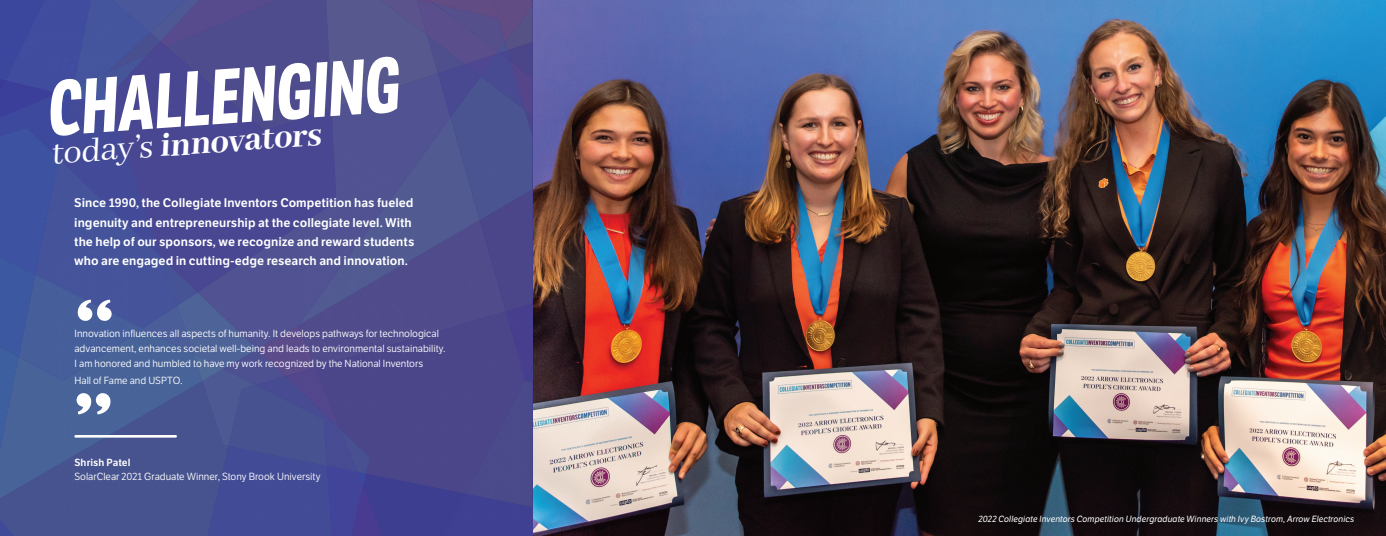
<style>
.page{position:relative;width:1386px;height:536px;background:#fff}
.page>*{position:absolute;margin:0;border:0;box-sizing:border-box;transform-origin:0 0}
.t1{font:700 75.51px "LFT Etica Compressed";color:#fff}
.t2{font:800 36.57px "Abhaya Libre";color:#fff}
.t3{font:12.25px/19.2px "LFT Etica SB";color:#fff}
.t4{font:10.06px/14.9px "LFT Etica";color:#fff}
.t5{font:italic 8.75px "LFT Etica";letter-spacing:.005em;color:#fff}
.s1{font-weight:400}
.s2{font-family:"LFT Etica SB"}
</style>
<div class="page">
<img style="left:532px;top:0;width:854px;height:536px">
<img style="left:532px;top:101px;width:129px;height:435px">
<svg style="left:0;top:0;width:532px;height:536px;background:#4a4f92"></svg>
<p class="t1" style="left:43px;top:64px;width:354px;rotate:-4deg">CHALLENGING</p>
<p class="t2" style="left:49px;top:133px;width:272px;rotate:-4deg"><span class="s1">today’s</span> innovators</p>
<p class="t3" style="left:74px;top:193px;width:342px">Since 1990, the Collegiate Inventors Competition has fueled ingenuity and entrepreneurship at the collegiate level. With the help of our sponsors, we recognize and reward students who are engaged in cutting-edge research and innovation.</p>
<p class="t4" style="left:74px;top:326px;width:373px">Innovation influences all aspects of humanity. It develops pathways for technological advancement, enhances societal well-being and leads to environmental sustainability.<br>I am honored and humbled to have my work recognized by the National Inventors</p>
<p class="t4" style="left:75px;top:373px;width:110px">Hall of Fame and USPTO.</p>
<p class="t4" style="left:74px;top:455px;width:248px;line-height:14px"><span class="s2">Shrish Patel<br></span>SolarClear 2021 Graduate Winner, Stony Brook University</p>
<p class="t5" style="left:979px;top:513px;width:377px">2022 Collegiate Inventors Competition Undergraduate Winners with Ivy Bostrom, Arrow Electronics</p>
</div>
